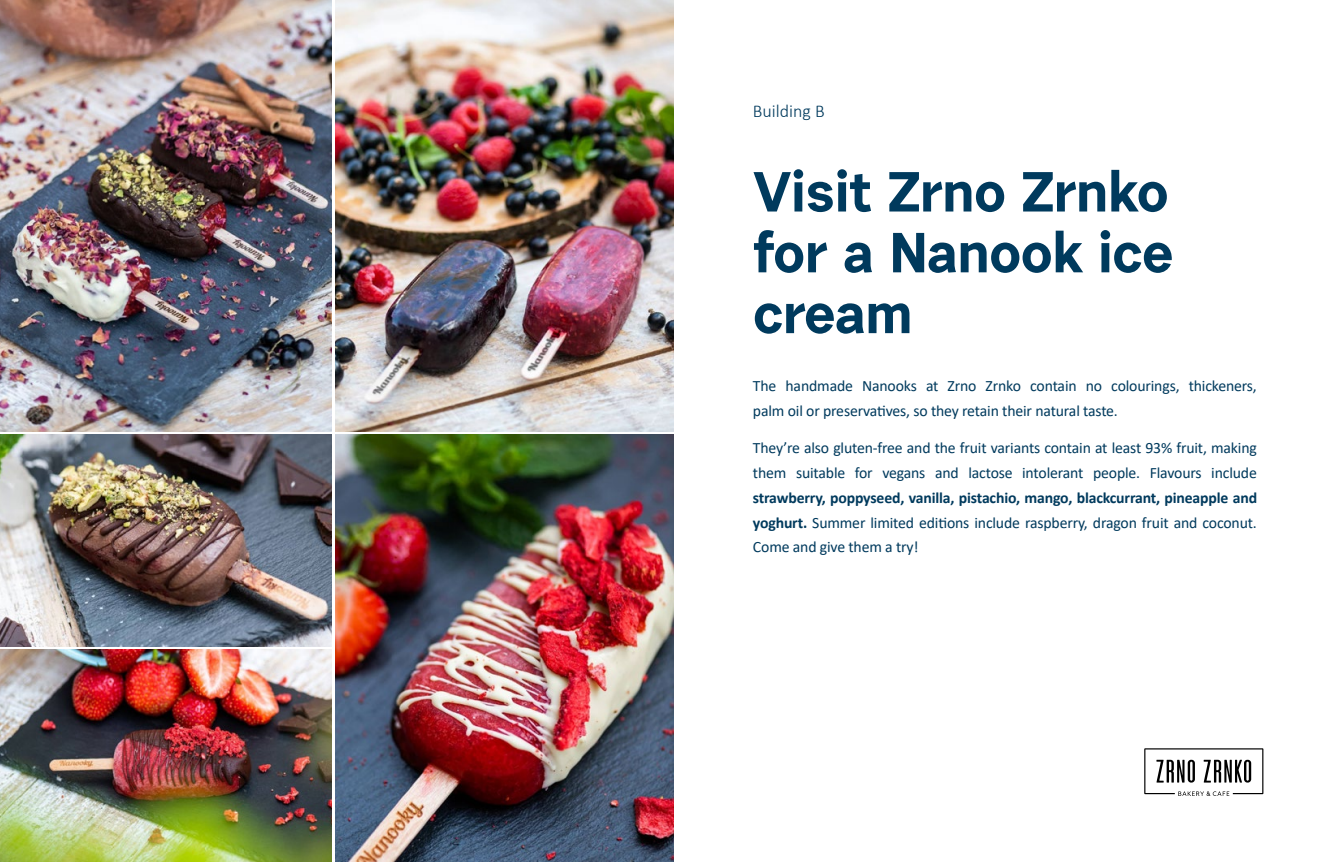
<style>
.page{position:relative;width:1340px;height:862px;background:#fff}
.page>*{position:absolute;margin:0;border:0;box-sizing:border-box;transform-origin:0 0}
.t1{font:700 56.25px/60.8px "Urban Grotesk Re Bo";letter-spacing:-.01em;color:#003a5d;text-align:justify}
.t2{font:300 18px "Calibri";color:#003a5d}
.t3{font:15.75px/24.8px "Calibri";letter-spacing:-.01em;color:#003a5d}
.s1{font-weight:700}
</style>
<div class="page">
<img style="left:335px;top:0;width:338px;height:431px">
<img style="left:335px;top:434px;width:338px;height:427px">
<img style="left:0;top:0;width:332px;height:431px">
<img style="left:0;top:434px;width:332px;height:212px">
<img style="left:0;top:649px;width:332px;height:212px">
<svg style="left:1144px;top:748px;width:119px;height:47px"></svg>
<p class="t2" style="left:753px;top:100px;width:73px">Building B</p>
<h1 class="t1" style="left:753px;top:160px;width:422px">Visit Zrno Zrnko for a Nanook ice cream</h1>
<p class="t3" style="left:753px;top:373px;width:505px">The handmade Nanooks at Zrno Zrnko contain no colourings, thickeners, palm oil or preservatives, so they retain their natural taste.</p>
<p class="t3" style="left:753px;top:435px;width:505px">They’re also gluten-free and the fruit variants contain at least 93% fruit, making them suitable for vegans and lactose intolerant people. Flavours include</p>
<p class="t3" style="left:753px;top:484px;width:505px;text-align:justify"><span class="s1">strawberry, poppyseed, vanilla, pistachio, mango, blackcurrant, pineapple and yoghurt.</span> Summer limited editions include raspberry, dragon fruit and coconut.<br>Come and give them a try!</p>
</div>
